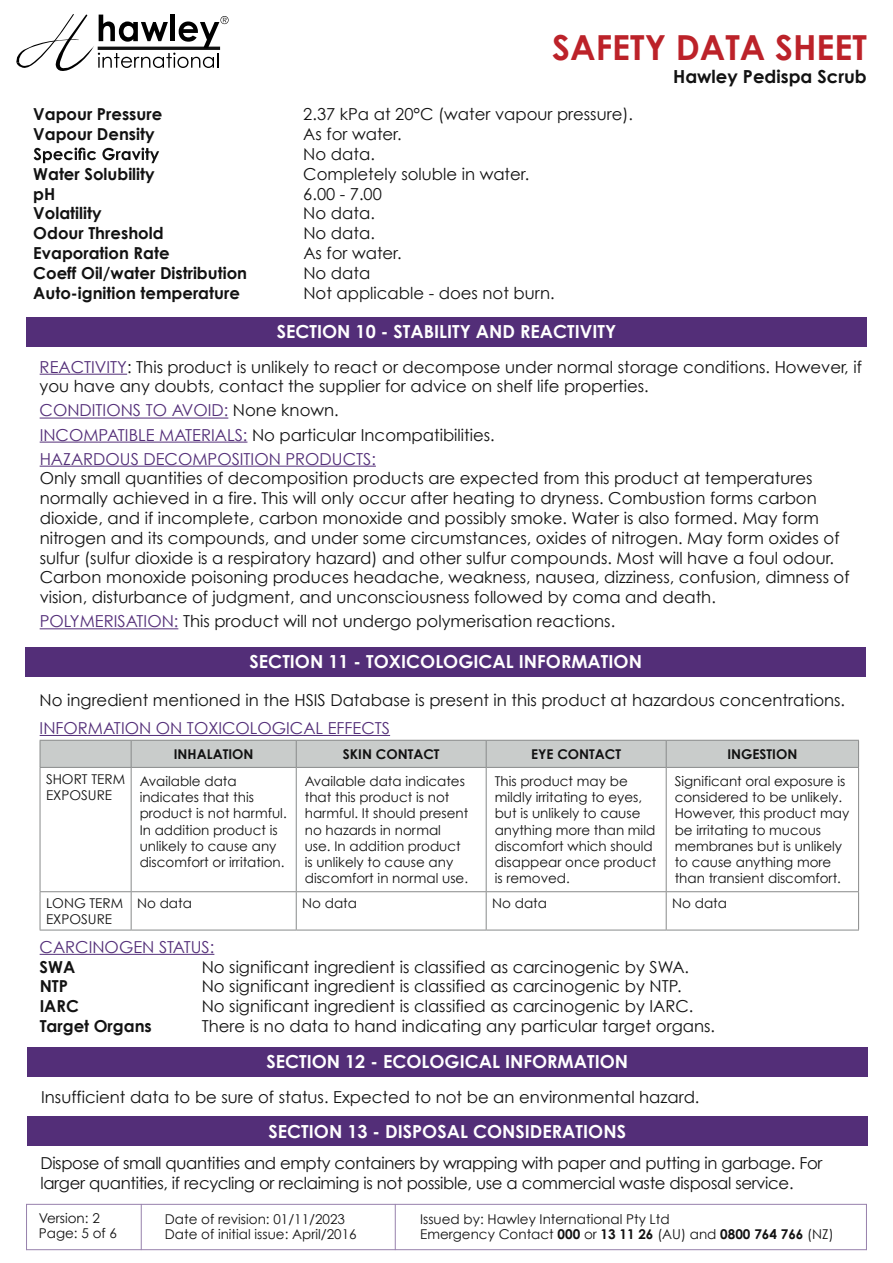
<style>
.page{position:relative;width:893px;height:1263px;background:#fff}
.page>*{position:absolute;margin:0;border:0;box-sizing:border-box;transform-origin:0 0}
.t1{font:700 34.5px "Century Gothic";color:#bc2229}
.t2{font:700 18px "Century Gothic";color:#fff}
.t3{font:700 18px "Century Gothic";color:#121212}
.t4{font:16.5px/19.8px "Century Gothic";color:#121212}
.t5{font:16.5px/19.8px "Century Gothic";letter-spacing:-.02em;color:#121212}
.t6{font:16.5px/24px "Century Gothic";color:#532e78}
.t7{font:700 16.5px "Century Gothic";color:#121212}
.t8{font:13.5px/16.2px "Century Gothic";color:#121212}
.t9{font:700 13.5px "Century Gothic";color:#121212}
.s1{color:#532e78}
.s2{color:#121212}
.s3{font-weight:700}
</style>
<div class="page">
<hr style="left:26px;top:1204px;width:841px;height:1px;background:#9781ac">
<hr style="left:26px;top:1249px;width:841px;height:1px;background:#9781ac">
<hr style="left:141px;top:1204px;width:1px;height:46px;background:#9781ac">
<hr style="left:395px;top:1204px;width:1px;height:46px;background:#9781ac">
<hr style="left:866px;top:1204px;width:1px;height:46px;background:#9781ac">
<hr style="left:26px;top:1204px;width:1px;height:46px;background:#9781ac">
<svg style="left:16px;top:14px;width:213px;height:57px"></svg>
<svg style="left:34px;top:148px;width:125px;height:15px"></svg>
<div style="left:26px;top:317px;width:841px;height:29px;background:#532e78"></div>
<hr style="left:40px;top:374px;width:87px;height:1px;background:#532e78">
<hr style="left:40px;top:418px;width:188px;height:1px;background:#532e78">
<hr style="left:40px;top:442px;width:207px;height:1px;background:#532e78">
<hr style="left:40px;top:466px;width:336px;height:1px;background:#532e78">
<hr style="left:40px;top:628px;width:138px;height:1px;background:#532e78">
<div style="left:25px;top:647px;width:841px;height:29px;background:#532e78"></div>
<div style="left:27px;top:1047px;width:841px;height:29px;background:#532e78"></div>
<div style="left:27px;top:1116px;width:841px;height:30px;background:#532e78"></div>
<hr style="left:40px;top:735px;width:350px;height:1px;background:#532e78">
<hr style="left:40px;top:954px;width:174px;height:1px;background:#532e78">
<hr style="left:131px;top:768px;width:1px;height:123px;background:#888a8a">
<hr style="left:296px;top:768px;width:1px;height:123px;background:#888a8a">
<hr style="left:486px;top:768px;width:1px;height:123px;background:#888a8a">
<hr style="left:666px;top:768px;width:1px;height:123px;background:#888a8a">
<hr style="left:40px;top:891px;width:91px;height:1px;background:#888a8a">
<hr style="left:131px;top:891px;width:165px;height:1px;background:#888a8a">
<hr style="left:131px;top:892px;width:1px;height:38px;background:#888a8a">
<hr style="left:296px;top:891px;width:190px;height:1px;background:#888a8a">
<hr style="left:296px;top:892px;width:1px;height:38px;background:#888a8a">
<hr style="left:486px;top:891px;width:180px;height:1px;background:#888a8a">
<hr style="left:486px;top:892px;width:1px;height:38px;background:#888a8a">
<hr style="left:666px;top:891px;width:193px;height:1px;background:#888a8a">
<hr style="left:666px;top:892px;width:1px;height:38px;background:#888a8a">
<div style="left:40px;top:740px;width:819px;height:27px;background:#c9cccb"></div>
<hr style="left:40px;top:767px;width:91px;height:1px;background:#888a8a">
<hr style="left:40px;top:768px;width:1px;height:123px;background:#888a8a">
<hr style="left:131px;top:767px;width:165px;height:1px;background:#888a8a">
<hr style="left:296px;top:767px;width:190px;height:1px;background:#888a8a">
<hr style="left:486px;top:767px;width:180px;height:1px;background:#888a8a">
<hr style="left:666px;top:767px;width:193px;height:1px;background:#888a8a">
<hr style="left:858px;top:768px;width:1px;height:123px;background:#888a8a">
<hr style="left:40px;top:892px;width:1px;height:38px;background:#888a8a">
<hr style="left:858px;top:892px;width:1px;height:38px;background:#888a8a">
<hr style="left:40px;top:930px;width:91px;height:1px;background:#888a8a">
<hr style="left:131px;top:930px;width:165px;height:1px;background:#888a8a">
<hr style="left:296px;top:930px;width:190px;height:1px;background:#888a8a">
<hr style="left:486px;top:930px;width:180px;height:1px;background:#888a8a">
<hr style="left:666px;top:930px;width:193px;height:1px;background:#888a8a">
<h1 class="t1" style="left:552px;top:26px;width:316px">SAFETY DATA SHEET</h1>
<p class="t3" style="left:673px;top:65px;width:195px">Hawley Pedispa Scrub</p>
<p class="t7" style="left:33px;top:104px;width:131px">Vapour Pressure</p>
<p class="t4" style="left:303px;top:104px;width:331px">2.37 kPa at 20°C (water vapour pressure).</p>
<p class="t7" style="left:33px;top:124px;width:123px">Vapour Density</p>
<p class="t4" style="left:303px;top:124px;width:100px">As for water.<br>No data.</p>
<p class="t7" style="left:33px;top:163px;width:123px">Water Solubility</p>
<p class="t4" style="left:303px;top:164px;width:227px">Completely soluble in water.</p>
<p class="t7" style="left:33px;top:183px;width:24px">pH</p>
<p class="t4" style="left:303px;top:183px;width:80px">6.00 - 7.00</p>
<p class="t7" style="left:33px;top:203px;width:70px">Volatility</p>
<p class="t4" style="left:303px;top:203px;width:73px">No data.</p>
<p class="t7" style="left:33px;top:223px;width:132px">Odour Threshold</p>
<p class="t4" style="left:303px;top:223px;width:73px">No data.</p>
<p class="t7" style="left:33px;top:243px;width:138px">Evaporation Rate</p>
<p class="t4" style="left:303px;top:243px;width:100px">As for water.</p>
<p class="t7" style="left:33px;top:262px;width:215px">Coeff Oil/water Distribution</p>
<p class="t4" style="left:303px;top:263px;width:69px">No data</p>
<p class="t7" style="left:33px;top:282px;width:208px">Auto-ignition temperature</p>
<p class="t4" style="left:303px;top:282px;width:253px">Not applicable - does not burn.</p>
<p class="t2" style="left:277px;top:320px;width:341px">SECTION 10 - STABILITY AND REACTIVITY</p>
<p class="t4" style="left:40px;top:356px;width:824px"><span class="s1">REACTIVITY</span>: This product is unlikely to react or decompose under normal storage conditions. However, if you have any doubts, contact the supplier for advice on shelf life properties.</p>
<p class="t6" style="left:40px;top:398px;width:457px">CONDITIONS TO AVOID: <span class="s2">None known.<br></span>INCOMPATIBLE MATERIALS: <span class="s2">No particular Incompatibilities.<br></span>HAZARDOUS DECOMPOSITION PRODUCTS:</p>
<p class="t4" style="left:40px;top:468px;width:811px">Only small quantities of decomposition products are expected from this product at temperatures normally achieved in a fire. This will only occur after heating to dryness. Combustion forms carbon dioxide, and if incomplete, carbon monoxide and possibly smoke. Water is also formed. May form nitrogen and its compounds, and under some circumstances, oxides of nitrogen. May form oxides of sulfur (sulfur dioxide is a respiratory hazard) and other sulfur compounds. Most will have a foul odour.<br>Carbon monoxide poisoning produces headache, weakness, nausea, dizziness, confusion, dimness of vision, disturbance of judgment, and unconsciousness followed by coma and death.</p>
<p class="t4" style="left:40px;top:611px;width:577px"><span class="s1">POLYMERISATION:</span> This product will not undergo polymerisation reactions.</p>
<p class="t2" style="left:250px;top:650px;width:394px">SECTION 11 - TOXICOLOGICAL INFORMATION</p>
<p class="t4" style="left:40px;top:689px;width:807px">No ingredient mentioned in the HSIS Database is present in this product at hazardous concentrations.</p>
<p class="t6" style="left:40px;top:716px;width:352px">INFORMATION ON TOXICOLOGICAL EFFECTS</p>
<p class="t9" style="left:174px;top:745px;width:81px">INHALATION</p>
<p class="t9" style="left:343px;top:745px;width:98px">SKIN CONTACT</p>
<p class="t9" style="left:531px;top:745px;width:91px">EYE CONTACT</p>
<p class="t9" style="left:727px;top:745px;width:71px">INGESTION</p>
<p class="t8" style="left:46px;top:770px;width:81px">SHORT TERM<br>EXPOSURE</p>
<p class="t8" style="left:140px;top:773px;width:149px">Available data indicates that this product is not harmful.<br>In addition product is unlikely to cause any discomfort or irritation.</p>
<p class="t8" style="left:305px;top:773px;width:165px">Available data indicates that this product is not harmful. It should present no hazards in normal use. In addition product is unlikely to cause any discomfort in normal use.</p>
<p class="t8" style="left:495px;top:773px;width:163px">This product may be mildly irritating to eyes, but is unlikely to cause anything more than mild discomfort which should disappear once product is removed.</p>
<p class="t8" style="left:675px;top:773px;width:176px">Significant oral exposure is considered to be unlikely.<br>However, this product may be irritating to mucous membranes but is unlikely to cause anything more than transient discomfort.</p>
<p class="t8" style="left:46px;top:895px;width:79px">LONG TERM<br>EXPOSURE</p>
<p class="t8" style="left:137px;top:895px;width:56px">No data</p>
<p class="t8" style="left:302px;top:895px;width:56px">No data</p>
<p class="t8" style="left:492px;top:895px;width:56px">No data</p>
<p class="t8" style="left:672px;top:895px;width:56px">No data</p>
<p class="t6" style="left:40px;top:934px;width:176px">CARCINOGEN STATUS:</p>
<p class="t7" style="left:40px;top:956px;width:37px">SWA</p>
<p class="t4" style="left:202px;top:956px;width:489px">No significant ingredient is classified as carcinogenic by SWA.</p>
<p class="t7" style="left:40px;top:976px;width:30px">NTP</p>
<p class="t4" style="left:202px;top:976px;width:481px">No significant ingredient is classified as carcinogenic by NTP.</p>
<p class="t7" style="left:40px;top:996px;width:41px">IARC</p>
<p class="t4" style="left:202px;top:996px;width:493px">No significant ingredient is classified as carcinogenic by IARC.</p>
<p class="t7" style="left:40px;top:1015px;width:114px">Target Organs</p>
<p class="t4" style="left:202px;top:1016px;width:515px">There is no data to hand indicating any particular target organs.</p>
<p class="t2" style="left:266px;top:1051px;width:363px">SECTION 12 - ECOLOGICAL INFORMATION</p>
<p class="t4" style="left:41px;top:1087px;width:660px">Insufficient data to be sure of status. Expected to not be an environmental hazard.</p>
<p class="t2" style="left:268px;top:1120px;width:359px">SECTION 13 - DISPOSAL CONSIDERATIONS</p>
<p class="t5" style="left:40px;top:1153px;width:784px">Dispose of small quantities and empty containers by wrapping with paper and putting in garbage. For larger quantities, if recycling or reclaiming is not possible, use a commercial waste disposal service.</p>
<p class="t8" style="left:39px;top:1211px;width:80px;line-height:15px">Version: 2<br>Page: 5 of 6</p>
<p class="t8" style="left:165px;top:1211px;width:193px;line-height:15px">Date of revision: 01/11/2023<br>Date of initial issue: April/2016</p>
<p class="t8" style="left:420px;top:1211px;width:415px;line-height:15px">Issued by: Hawley International Pty Ltd<br>Emergency Contact <span class="s3">000</span> or <span class="s3">13 11 26</span> (AU) and <span class="s3">0800 764 766</span> (NZ)</p>
</div>
